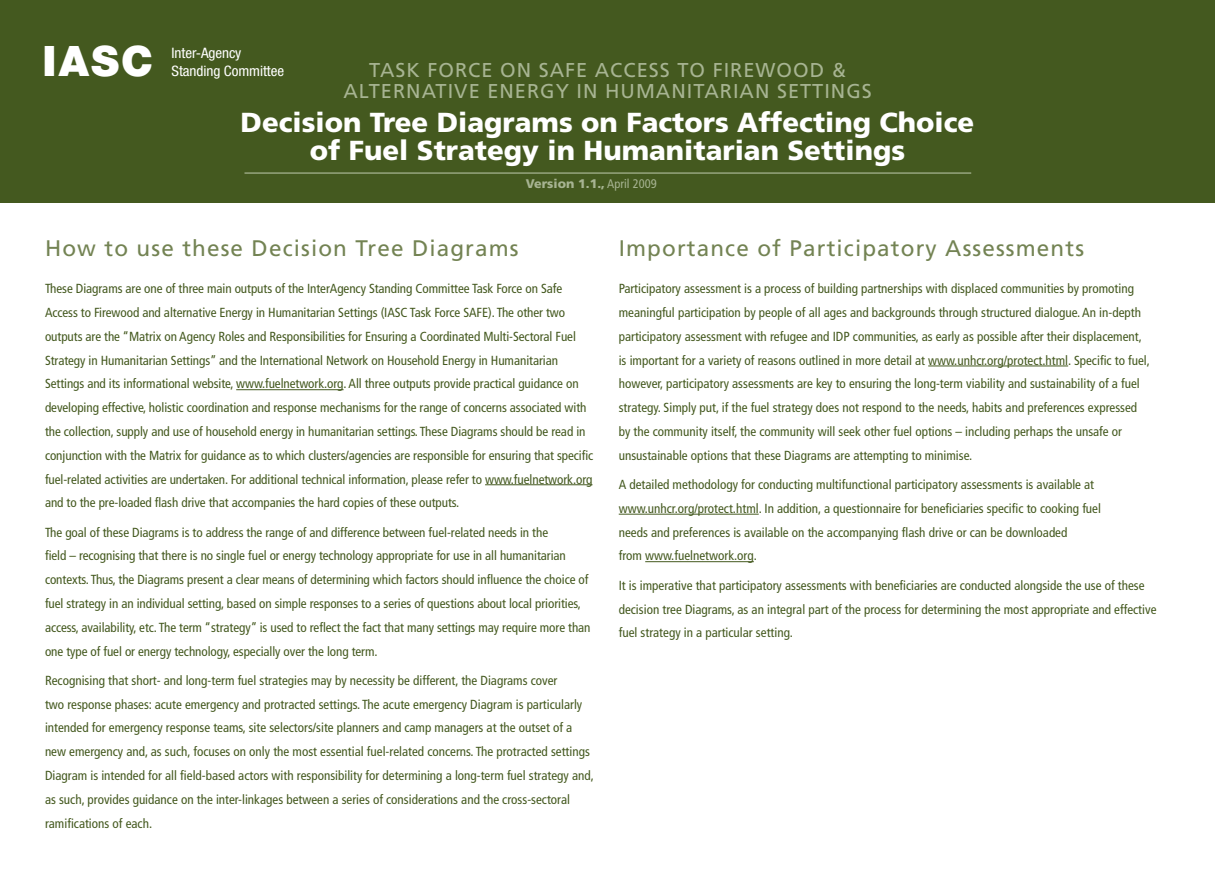
<style>
.page{position:relative;width:1215px;height:878px;background:#fff}
.page>*{position:absolute;margin:0;border:0;box-sizing:border-box;transform-origin:0 0}
.t1{font:900 42px "Helvetica Neue LT Std";color:#fff}
.t2{font:900 27.5px/27.5px "Frutiger LT Std";color:#fff;text-align:center}
.t3{font:22.5px "Frutiger LT Std";letter-spacing:.05em;color:#738353}
.t4{font:20px/21.2px "Frutiger LT Std";letter-spacing:.05em;color:#a7b492;text-align:center}
.t5{font:condensed 14.38px/17.6px "Helvetica Neue LT Std";letter-spacing:-.005em;color:#fff;scale:1.05 1}
.t6{font:condensed 13.12px/23.8px "Frutiger LT Std";color:#44591f}
.t7{font:900 12.5px "Frutiger LT Std";color:#a7b492}
.s1{font-weight:400;font-stretch:condensed}
</style>
<div class="page">
<hr style="left:236px;top:389px;width:108px;height:1px;background:#44591f">
<hr style="left:485px;top:484px;width:108px;height:1px;background:#44591f">
<hr style="left:928px;top:365px;width:140px;height:1px;background:#44591f">
<hr style="left:619px;top:514px;width:140px;height:1px;background:#44591f">
<hr style="left:645px;top:561px;width:109px;height:1px;background:#44591f">
<div style="left:0;top:0;width:1215px;height:202px;background:#44591f"></div>
<hr style="left:245px;top:172px;width:726px;height:2px;background:#a7b492">
<h1 class="t1" style="left:43px;top:36px;width:112px">IASC</h1>
<p class="t5" style="left:172px;top:44px;width:109px">Inter-Agency<br>Standing Committee</p>
<h3 class="t4" style="left:343px;top:59px;width:530px">TASK FORCE ON SAFE ACCESS TO FIREWOOD &amp;<br>ALTERNATIVE ENERGY IN HUMANITARIAN SETTINGS</h3>
<h2 class="t2" style="left:241px;top:109px;width:735px">Decision Tree Diagrams on Factors Affecting Choice of Fuel Strategy in Humanitarian Settings</h2>
<p class="t7" style="left:526px;top:176px;width:132px">Version 1.1., <span class="s1">April 2009</span></p>
<h3 class="t3" style="left:45px;top:235px;width:475px">How to use these Decision Tree Diagrams</h3>
<p class="t6" style="left:45px;top:277px;width:550px">These Diagrams are one of three main outputs of the InterAgency Standing Committee Task Force on Safe Access to Firewood and alternative Energy in Humanitarian Settings (IASC Task Force SAFE). The other two outputs are the “Matrix on Agency Roles and Responsibilities for Ensuring a Coordinated Multi-Sectoral Fuel Strategy in Humanitarian Settings” and the International Network on Household Energy in Humanitarian Settings and its informational website, www.fuelnetwork.org. All three outputs provide practical guidance on developing effective, holistic coordination and response mechanisms for the range of concerns associated with the collection, supply and use of household energy in humanitarian settings. These Diagrams should be read in conjunction with the Matrix for guidance as to which clusters/agencies are responsible for ensuring that specific fuel-related activities are undertaken. For additional technical information, please refer to www.fuelnetwork.org and to the pre-loaded flash drive that accompanies the hard copies of these outputs.</p>
<p class="t6" style="left:45px;top:520px;width:547px">The goal of these Diagrams is to address the range of and difference between fuel-related needs in the<br>field – recognising that there is no single fuel or energy technology appropriate for use in all humanitarian contexts. Thus, the Diagrams present a clear means of determining which factors should influence the choice of fuel strategy in an individual setting, based on simple responses to a series of questions about local priorities, access, availability, etc. The term “strategy” is used to reflect the fact that many settings may require more than one type of fuel or energy technology, especially over the long term.</p>
<p class="t6" style="left:45px;top:668px;width:550px">Recognising that short- and long-term fuel strategies may by necessity be different, the Diagrams cover<br>two response phases: acute emergency and protracted settings. The acute emergency Diagram is particularly intended for emergency response teams, site selectors/site planners and camp managers at the outset of a new emergency and, as such, focuses on only the most essential fuel-related concerns. The protracted settings Diagram is intended for all field-based actors with responsibility for determining a long-term fuel strategy and, as such, provides guidance on the inter-linkages between a series of considerations and the cross-sectoral ramifications of each.</p>
<h3 class="t3" style="left:619px;top:235px;width:467px">Importance of Participatory Assessments</h3>
<p class="t6" style="left:619px;top:277px;width:533px">Participatory assessment is a process of building partnerships with displaced communities by promoting meaningful participation by people of all ages and backgrounds through structured dialogue. An in-depth participatory assessment with refugee and IDP communities, as early as possible after their displacement, is important for a variety of reasons outlined in more detail at www.unhcr.org/protect.html. Specific to fuel, however, participatory assessments are key to ensuring the long-term viability and sustainability of a fuel strategy. Simply put, if the fuel strategy does not respond to the needs, habits and preferences expressed by the community itself, the community will seek other fuel options – including perhaps the unsafe or unsustainable options that these Diagrams are attempting to minimise.</p>
<p class="t6" style="left:619px;top:473px;width:484px">A detailed methodology for conducting multifunctional participatory assessments is available at www.unhcr.org/protect.html. In addition, a questionnaire for beneficiaries specific to cooking fuel needs and preferences is available on the accompanying flash drive or can be downloaded<br>from www.fuelnetwork.org.</p>
<p class="t6" style="left:619px;top:573px;width:539px">It is imperative that participatory assessments with beneficiaries are conducted alongside the use of these decision tree Diagrams, as an integral part of the process for determining the most appropriate and effective fuel strategy in a particular setting.</p>
</div>
